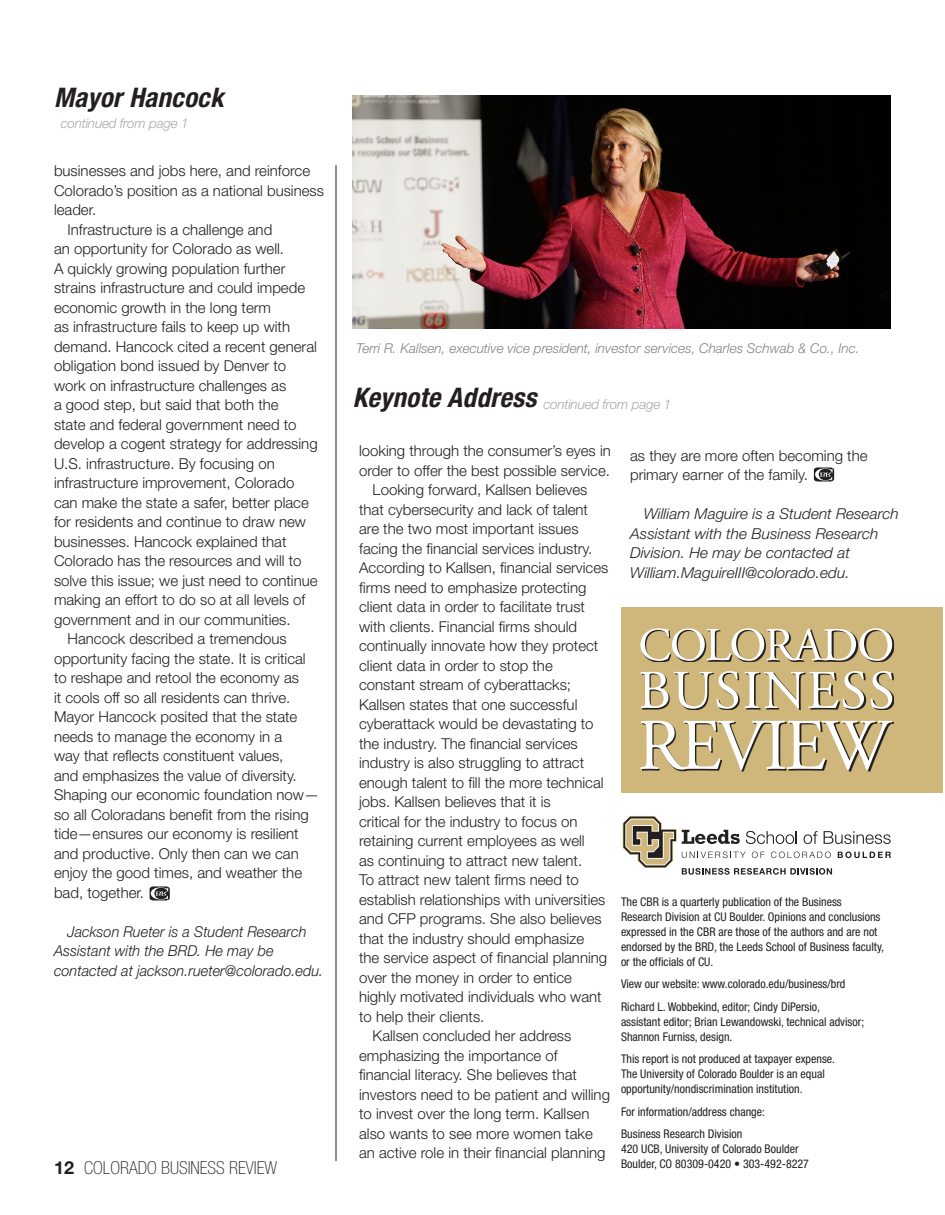
<style>
.page{position:relative;width:945px;height:1215px;background:#fff}
.page>*{position:absolute;margin:0;border:0;box-sizing:border-box;transform-origin:0 0}
.t1{font:italic 700 condensed 27px "Helvetica Neue LT Std";letter-spacing:.01em;color:#231f20}
.t2{font:100 condensed 18px "Helvetica Neue LT Std";color:#231f20}
.Paragraph_Style_1{font:300 15px/19.5px "Helvetica Neue LT Std";color:#231f20}
.Paragraph_Style_1-2{font:italic 300 15px/19.5px "Helvetica Neue LT Std";color:#231f20}
.t3{font:italic 300 13.5px "Helvetica Neue LT Std";color:#808285}
.t4{font:italic 300 13.5px "Helvetica Neue LT Std";letter-spacing:-.015em;color:#a8a9ad}
.Caption_Bio{font:condensed 12px/15px "Helvetica Neue LT Std";color:#231f20}
.s1{font-weight:700;font-stretch:normal}
.s2{font-weight:700;font-stretch:condensed;font-size:27px;color:#231f20}
</style>
<div class="page">
<div style="left:621px;top:608px;width:322px;height:185px;background:#cfb77b"></div>
<svg style="left:651px;top:637px;width:243px;height:25px"></svg>
<svg style="left:640px;top:628px;width:252px;height:33px"></svg>
<svg style="left:642px;top:673px;width:252px;height:37px"></svg>
<svg style="left:640px;top:671px;width:252px;height:38px"></svg>
<svg style="left:642px;top:722px;width:251px;height:49px"></svg>
<svg style="left:640px;top:721px;width:252px;height:49px"></svg>
<svg style="left:623px;top:816px;width:268px;height:59px"></svg>
<hr style="left:336px;top:165px;width:1px;height:996px;background:#231f20">
<svg style="left:150px;top:886px;width:20px;height:14px"></svg>
<svg style="left:814px;top:467px;width:20px;height:15px"></svg>
<img style="left:353px;top:95px;width:538px;height:234px">
<p class="t1" style="left:54px;top:81px;width:171px">Mayor Hancock</p>
<p class="t4" style="left:61px;top:115px;width:129px">continued from page 1</p>
<p class="Paragraph_Style_1" style="left:54px;top:161px;width:272px">businesses and jobs here, and reinforce<br>Colorado’s position as a national business leader.</p>
<p class="Paragraph_Style_1" style="left:54px;top:219px;width:265px;text-indent:14px">Infrastructure is a challenge and<br>an opportunity for Colorado as well.<br>A quickly growing population further strains infrastructure and could impede economic growth in the long term<br>as infrastructure fails to keep up with demand. Hancock cited a recent general obligation bond issued by Denver to work on infrastructure challenges as<br>a good step, but said that both the<br>state and federal government need to develop a cogent strategy for addressing U.S. infrastructure. By focusing on infrastructure improvement, Colorado can make the state a safer, better place for residents and continue to draw new businesses. Hancock explained that Colorado has the resources and will to solve this issue; we just need to continue making an effort to do so at all levels of government and in our communities.</p>
<p class="Paragraph_Style_1" style="left:54px;top:629px;width:267px;text-indent:14px">Hancock described a tremendous opportunity facing the state. It is critical to reshape and retool the economy as<br>it cools off so all residents can thrive.<br>Mayor Hancock posited that the state needs to manage the economy in a<br>way that reflects constituent values,<br>and emphasizes the value of diversity.<br>Shaping our economic foundation now— so all Coloradans benefit from the rising tide—ensures our economy is resilient and productive. Only then can we can enjoy the good times, and weather the bad, together.</p>
<p class="Paragraph_Style_1-2" style="left:54px;top:921px;width:271px;text-indent:14px">Jackson Rueter is a Student Research<br>Assistant with the BRD. He may be contacted at jackson.rueter@colorado.edu.</p>
<p class="t2" style="left:54px;top:1157px;width:225px"><span class="s1">12</span> COLORADO BUSINESS REVIEW</p>
<p class="t3" style="left:356px;top:340px;width:505px">Terri R. Kallsen, executive vice president, investor services, Charles Schwab &amp; Co., Inc.</p>
<p class="t4" style="left:353px;top:396px;width:320px"><span class="s2">Keynote Address</span> continued from page 1</p>
<p class="Paragraph_Style_1" style="left:359px;top:441px;width:253px">looking through the consumer’s eyes in order to offer the best possible service.</p>
<p class="Paragraph_Style_1" style="left:359px;top:480px;width:251px;text-indent:14px">Looking forward, Kallsen believes that cybersecurity and lack of talent are the two most important issues facing the financial services industry.<br>According to Kallsen, financial services firms need to emphasize protecting client data in order to facilitate trust with clients. Financial firms should continually innovate how they protect client data in order to stop the constant stream of cyberattacks; Kallsen states that one successful cyberattack would be devastating to the industry. The financial services industry is also struggling to attract enough talent to fill the more technical jobs. Kallsen believes that it is<br>critical for the industry to focus on retaining current employees as well<br>as continuing to attract new talent.<br>To attract new talent firms need to establish relationships with universities and CFP programs. She also believes that the industry should emphasize<br>the service aspect of financial planning over the money in order to entice highly motivated individuals who want to help their clients.</p>
<p class="Paragraph_Style_1" style="left:359px;top:1026px;width:252px;text-indent:14px">Kallsen concluded her address emphasizing the importance of financial literacy. She believes that investors need to be patient and willing to invest over the long term. Kallsen also wants to see more women take an active role in their financial planning</p>
<p class="Paragraph_Style_1" style="left:630px;top:445px;width:239px">as they are more often becoming the primary earner of the family.</p>
<p class="Paragraph_Style_1-2" style="left:630px;top:504px;width:270px;text-indent:14px">William Maguire is a Student Research Assistant with the Business Research Division. He may be contacted at William.MaguireIII@colorado.edu.</p>
<p class="Caption_Bio" style="left:621px;top:894px;width:265px">The CBR is a quarterly publication of the Business Research Division at CU Boulder. Opinions and conclusions expressed in the CBR are those of the authors and are not endorsed by the BRD, the Leeds School of Business faculty, or the officials of CU.</p>
<p class="Caption_Bio" style="left:621px;top:976px;width:226px">View our website: www.colorado.edu/business/brd</p>
<p class="Caption_Bio" style="left:621px;top:999px;width:245px">Richard L. Wobbekind, editor; Cindy DiPersio,<br>assistant editor; Brian Lewandowski, technical advisor;<br>Shannon Furniss, design.</p>
<p class="Caption_Bio" style="left:621px;top:1051px;width:216px">This report is not produced at taxpayer expense.<br>The University of Colorado Boulder is an equal opportunity/nondiscrimination institution.</p>
<p class="Caption_Bio" style="left:621px;top:1104px;width:146px">For information/address change:</p>
<p class="Caption_Bio" style="left:621px;top:1126px;width:190px">Business Research Division<br>420 UCB, University of Colorado Boulder<br>Boulder, CO 80309-0420 • 303-492-8227</p>
</div>
